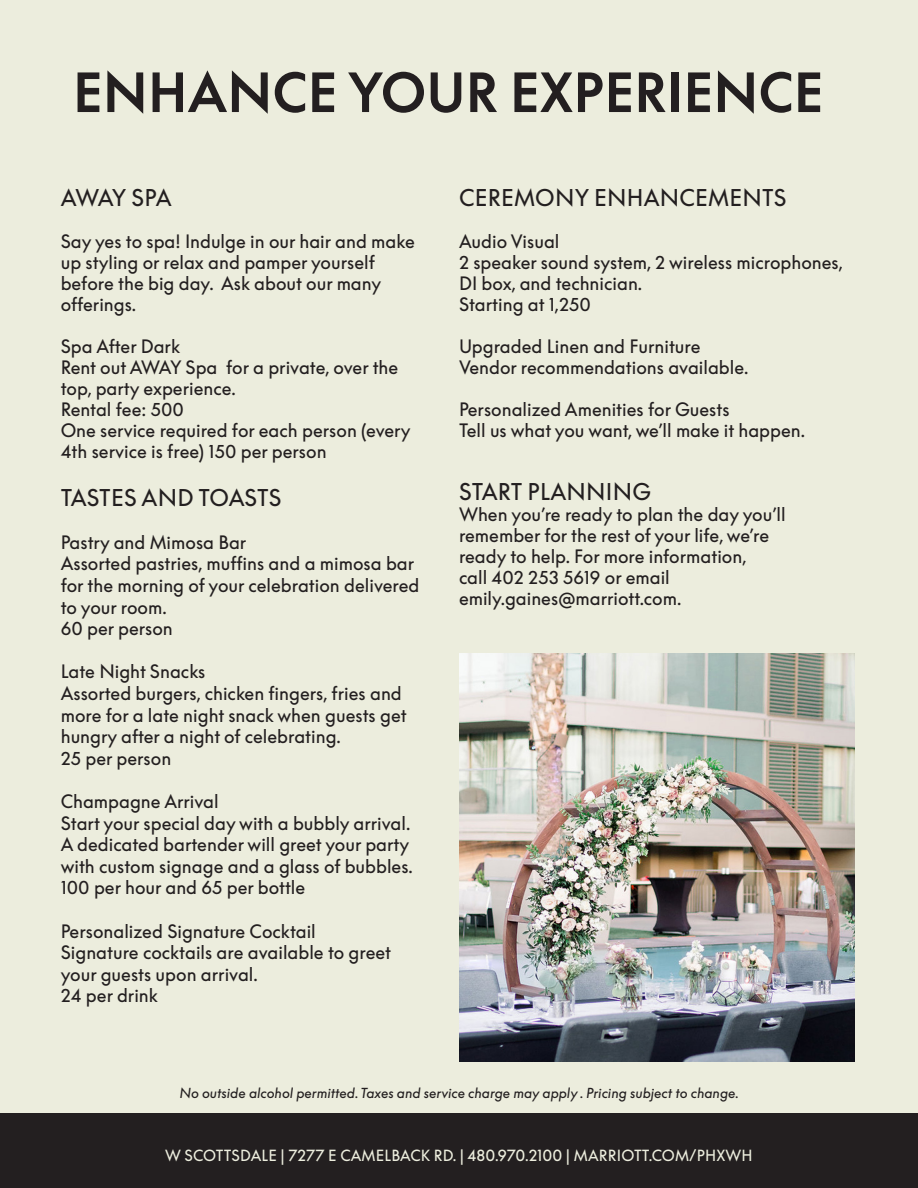
<style>
.page{position:relative;width:918px;height:1188px;background:#fff}
.page>*{position:absolute;margin:0;border:0;box-sizing:border-box;transform-origin:0 0}
.t1{font:600 52.5px "W Supreme";letter-spacing:.01em;color:#231f20}
.t2{font:22.5px "W Supreme";letter-spacing:.01em;color:#231f20}
.t3{font:18px/21.6px "W Supreme";color:#231f20}
.t4{font:15px "W Supreme";letter-spacing:.01em;color:#eceddd}
.t5{font:italic 13.5px "W Supreme";color:#231f20}
</style>
<div class="page">
<div style="left:0;top:0;width:918px;height:1113px;background:#eceddd"></div>
<div style="left:0;top:1113px;width:918px;height:75px;background:#231f20"></div>
<img style="left:459px;top:653px;width:396px;height:408px">
<p class="t1" style="left:73px;top:63px;width:752px">ENHANCE YOUR EXPERIENCE</p>
<p class="t2" style="left:61px;top:185px;width:112px">AWAY SPA</p>
<p class="t3" style="left:61px;top:231px;width:356px;line-height:21px">Say yes to spa! Indulge in our hair and make up styling or relax and pamper yourself before the big day. Ask about our many offerings.</p>
<p class="t3" style="left:61px;top:336px;width:121px">Spa After Dark</p>
<p class="t3" style="left:61px;top:357px;width:339px;line-height:21px">Rent out AWAY Spa for a private, over the top, party experience.</p>
<p class="t3" style="left:61px;top:399px;width:125px">Rental fee: 500</p>
<p class="t3" style="left:61px;top:420px;width:351px;line-height:21px">One service required for each person (every<br>4th service is free) 150 per person</p>
<p class="t2" style="left:61px;top:485px;width:222px">TASTES AND TOASTS</p>
<p class="t3" style="left:61px;top:532px;width:187px">Pastry and Mimosa Bar</p>
<p class="t3" style="left:61px;top:553px;width:360px">Assorted pastries, muffins and a mimosa bar for the morning of your celebration delivered to your room.</p>
<p class="t3" style="left:61px;top:618px;width:114px">60 per person</p>
<p class="t3" style="left:61px;top:661px;width:146px">Late Night Snacks</p>
<p class="t3" style="left:61px;top:683px;width:347px">Assorted burgers, chicken fingers, fries and more for a late night snack when guests get hungry after a night of celebrating.</p>
<p class="t3" style="left:61px;top:748px;width:112px">25 per person</p>
<p class="t3" style="left:61px;top:791px;width:160px">Champagne Arrival</p>
<p class="t3" style="left:61px;top:813px;width:354px">Start your special day with a bubbly arrival.<br>A dedicated bartender will greet your party with custom signage and a glass of bubbles.</p>
<p class="t3" style="left:61px;top:877px;width:246px">100 per hour and 65 per bottle</p>
<p class="t3" style="left:61px;top:921px;width:257px">Personalized Signature Cocktail</p>
<p class="t3" style="left:61px;top:942px;width:332px">Signature cocktails are available to greet your guests upon arrival.</p>
<p class="t3" style="left:61px;top:985px;width:99px">24 per drink</p>
<p class="t2" style="left:459px;top:185px;width:329px">CEREMONY ENHANCEMENTS</p>
<p class="t3" style="left:459px;top:231px;width:102px">Audio Visual</p>
<p class="t3" style="left:459px;top:252px;width:386px;line-height:21px">2 speaker sound system, 2 wireless microphones,<br>DI box, and technician.</p>
<p class="t3" style="left:459px;top:294px;width:133px">Starting at 1,250</p>
<p class="t3" style="left:459px;top:336px;width:243px">Upgraded Linen and Furniture</p>
<p class="t3" style="left:459px;top:357px;width:291px">Vendor recommendations available.</p>
<p class="t3" style="left:459px;top:399px;width:272px">Personalized Amenities for Guests</p>
<p class="t3" style="left:459px;top:420px;width:348px">Tell us what you want, we’ll make it happen.</p>
<p class="t2" style="left:459px;top:479px;width:194px">START PLANNING</p>
<p class="t3" style="left:459px;top:504px;width:328px">When you’re ready to plan the day you’ll</p>
<p class="t3" style="left:459px;top:525px;width:312px">remember for the rest of your life, we’re</p>
<p class="t3" style="left:459px;top:546px;width:289px">ready to help. For more information,</p>
<p class="t3" style="left:459px;top:567px;width:212px">call 402 253 5619 or email</p>
<p class="t3" style="left:459px;top:588px;width:224px">emily.gaines@marriott.com.</p>
<p class="t5" style="left:180px;top:1086px;width:561px">No outside alcohol permitted. Taxes and service charge may apply . Pricing subject to change.</p>
<p class="t4" style="left:165px;top:1147px;width:589px">W SCOTTSDALE | 7277 E CAMELBACK RD. | 480.970.2100 | MARRIOTT.COM/PHXWH</p>
</div>
